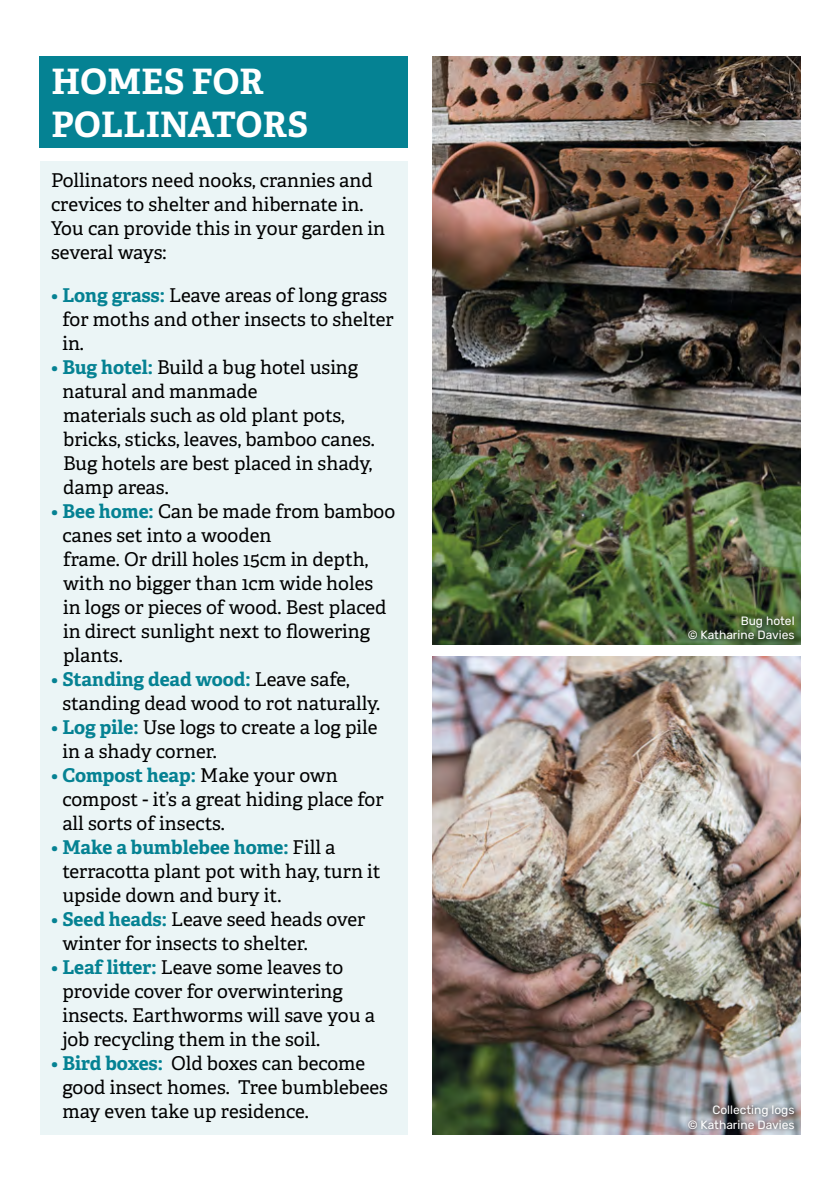
<style>
.page{position:relative;width:840px;height:1191px;background:#fff}
.page>*{position:absolute;margin:0;border:0;box-sizing:border-box;transform-origin:0 0}
.Adelle_Main_heading{font:700 35px "Adelle";letter-spacing:.01em;color:#fff}
.Adelle_body{font:19px/24px "Adelle";color:#000}
.Myriad_photo_cred_drop{font:12px "Rubik";color:#fff}
.s1{color:#058293}
.s2{font-weight:700;color:#058293}
</style>
<div class="page">
<img style="left:432px;top:57px;width:367px;height:588px">
<div style="left:40px;top:161px;width:367px;height:973px;background:#ebf5f6"></div>
<div style="left:40px;top:57px;width:368px;height:91px;background:#058293"></div>
<img style="left:432px;top:656px;width:367px;height:478px">
<div style="left:682px;top:611px;width:116px;height:33px;background:#000;opacity:.75"></div>
<div style="left:682px;top:1100px;width:116px;height:33px;background:#000;opacity:.75"></div>
<p class="Adelle_Main_heading" style="left:51px;top:60px;width:214px">HOMES FOR</p>
<p class="Adelle_Main_heading" style="left:51px;top:102px;width:258px">POLLINATORS</p>
<p class="Adelle_body" style="left:51px;top:168px;width:335px">Pollinators need nooks, crannies and crevices to shelter and hibernate in.<br>You can provide this in your garden in several ways:</p>
<p class="Adelle_body" style="left:62px;top:283px;width:332px;text-indent:-11px"><span class="s1">•</span> <span class="s2">Long grass:</span> Leave areas of long grass for moths and other insects to shelter in.</p>
<p class="Adelle_body" style="left:62px;top:355px;width:297px;text-indent:-11px"><span class="s1">•</span> <span class="s2">Bug hotel:</span> Build a bug hotel using natural and manmade</p>
<p class="Adelle_body" style="left:63px;top:403px;width:313px">materials such as old plant pots, bricks, sticks, leaves, bamboo canes.<br>Bug hotels are best placed in shady, damp areas.</p>
<p class="Adelle_body" style="left:62px;top:499px;width:334px;text-indent:-11px"><span class="s1">•</span> <span class="s2">Bee home:</span> Can be made from bamboo canes set into a wooden</p>
<p class="Adelle_body" style="left:63px;top:547px;width:324px">frame. Or drill holes 15cm in depth, with no bigger than 1cm wide holes in logs or pieces of wood. Best placed in direct sunlight next to flowering plants.</p>
<p class="Adelle_body" style="left:62px;top:667px;width:319px;text-indent:-11px"><span class="s1">•</span> <span class="s2">Standing dead wood:</span> Leave safe, standing dead wood to rot naturally.</p>
<p class="Adelle_body" style="left:62px;top:715px;width:316px;text-indent:-11px"><span class="s1">•</span> <span class="s2">Log pile:</span> Use logs to create a log pile in a shady corner.</p>
<p class="Adelle_body" style="left:62px;top:763px;width:322px;text-indent:-11px"><span class="s1">•</span> <span class="s2">Compost heap:</span> Make your own compost - it’s a great hiding place for all sorts of insects.</p>
<p class="Adelle_body" style="left:62px;top:835px;width:320px;text-indent:-11px"><span class="s1">•</span> <span class="s2">Make a bumblebee home:</span> Fill a terracotta plant pot with hay, turn it upside down and bury it.</p>
<p class="Adelle_body" style="left:62px;top:907px;width:304px;text-indent:-11px"><span class="s1">•</span> <span class="s2">Seed heads:</span> Leave seed heads over winter for insects to shelter.</p>
<p class="Adelle_body" style="left:62px;top:955px;width:314px;text-indent:-11px"><span class="s1">•</span> <span class="s2">Leaf litter:</span> Leave some leaves to provide cover for overwintering insects. Earthworms will save you a job recycling them in the soil.</p>
<p class="Adelle_body" style="left:62px;top:1051px;width:327px;text-indent:-11px"><span class="s1">•</span> <span class="s2">Bird boxes:</span> Old boxes can become good insect homes. Tree bumblebees may even take up residence.</p>
<p class="Myriad_photo_cred_drop" style="left:740px;top:614px;width:55px">Bug hotel</p>
<p class="Myriad_photo_cred_drop" style="left:687px;top:628px;width:108px">© Katharine Davies</p>
<p class="Myriad_photo_cred_drop" style="left:712px;top:1103px;width:84px">Collecting logs</p>
<p class="Myriad_photo_cred_drop" style="left:687px;top:1117px;width:108px">© Katharine Davies</p>
</div>
